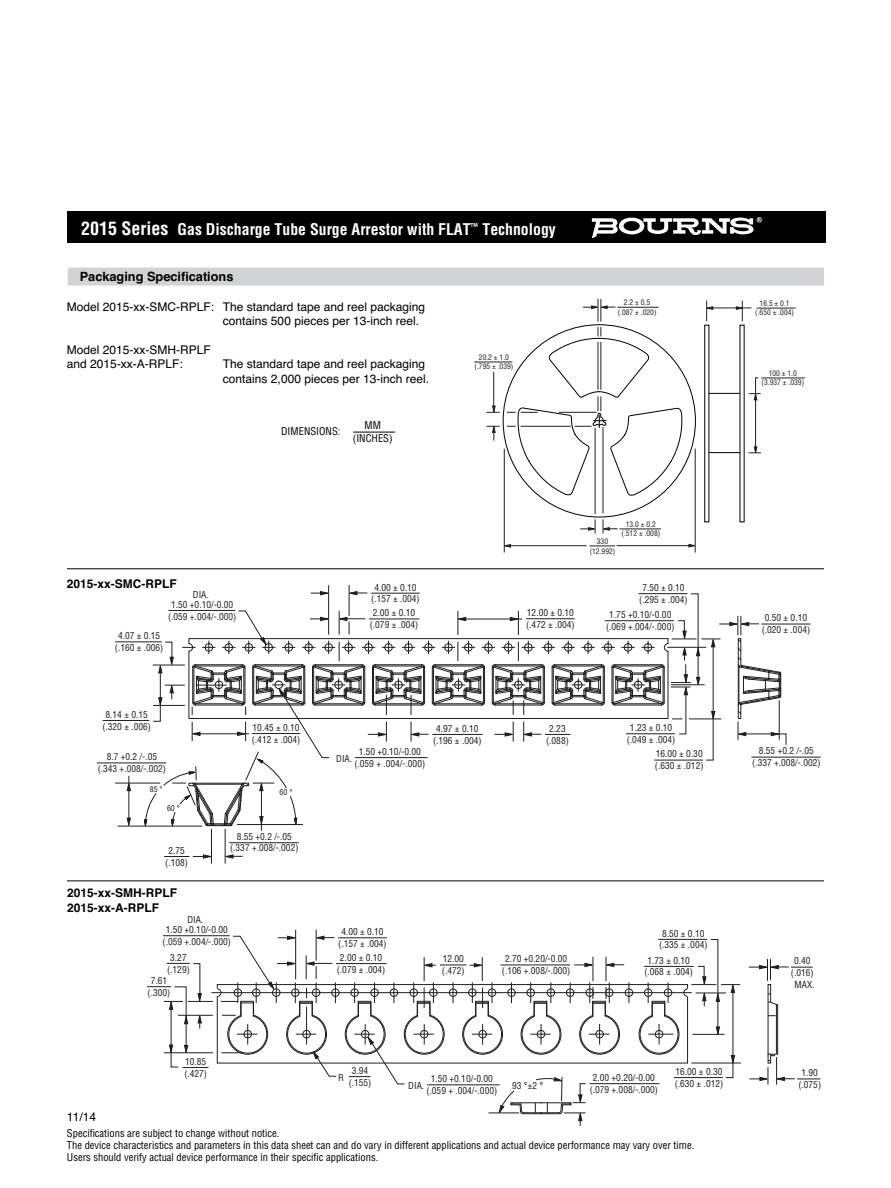
<style>
.page{position:relative;width:891px;height:1188px;background:#fff}
.page>*{position:absolute;margin:0;border:0;box-sizing:border-box;transform-origin:0 0}
.t1{font:700 condensed 15.75px "Helvetica";color:#fff}
.t2{font:700 12.75px "Helvetica";color:#000}
.t3{font:12px/14.4px "Helvetica";color:#000}
.t4{font:700 12px/14.4px "Helvetica";color:#000}
.t5{font:condensed 10.5px/12px "Helvetica";color:#000}
.t6{font:condensed 9.45px/11.7px "Helvetica";color:#221e1f;text-align:center}
.t7{font:condensed 7.8px "Helvetica";color:#221e1f}
.t8{font:condensed 7.5px/9.4px "Helvetica";color:#231f20;text-align:center}
.s1{font-size:18px}
</style>
<div class="page">
<hr style="left:751px;top:757px;width:70px;height:1px;background:#221e1f">
<hr style="left:229px;top:842px;width:70px;height:1px;background:#221e1f">
<hr style="left:97px;top:763px;width:69px;height:1px;background:#221e1f">
<hr style="left:761px;top:624px;width:50px;height:1px;background:#221e1f">
<hr style="left:328px;top:585px;width:1px;height:50px;background:#221e1f">
<hr style="left:349px;top:585px;width:1px;height:31px;background:#221e1f">
<hr style="left:115px;top:641px;width:47px;height:1px;background:#221e1f">
<hr style="left:103px;top:720px;width:46px;height:1px;background:#221e1f">
<hr style="left:118px;top:826px;width:84px;height:1px;background:#221e1f">
<hr style="left:115px;top:783px;width:45px;height:1px;background:#221e1f">
<svg style="left:144px;top:591px;width:643px;height:238px"></svg>
<hr style="left:261px;top:787px;width:1px;height:43px;background:#221e1f">
<svg style="left:127px;top:781px;width:4px;height:10px"></svg>
<svg style="left:127px;top:818px;width:4px;height:9px"></svg>
<hr style="left:128px;top:776px;width:1px;height:44px;background:#221e1f">
<hr style="left:211px;top:829px;width:1px;height:35px;background:#221e1f">
<hr style="left:225px;top:829px;width:1px;height:35px;background:#221e1f">
<svg style="left:224px;top:854px;width:19px;height:5px"></svg>
<svg style="left:164px;top:854px;width:47px;height:5px"></svg>
<div style="left:67px;top:212px;width:759px;height:31px;background:#000"></div>
<svg style="left:592px;top:217px;width:170px;height:21px"></svg>
<div style="left:68px;top:268px;width:756px;height:18px;background:#d1d3d4"></div>
<hr style="left:353px;top:432px;width:42px;height:1px;background:#000">
<hr style="left:709px;top:452px;width:31px;height:1px;background:#010202">
<hr style="left:709px;top:393px;width:31px;height:1px;background:#010202">
<hr style="left:695px;top:449px;width:1px;height:104px;background:#231f20">
<svg style="left:503px;top:544px;width:8px;height:4px"></svg>
<svg style="left:689px;top:544px;width:7px;height:3px"></svg>
<hr style="left:510px;top:545px;width:77px;height:1px;background:#231f20">
<hr style="left:617px;top:545px;width:74px;height:1px;background:#231f20">
<hr style="left:504px;top:449px;width:1px;height:104px;background:#231f20">
<svg style="left:590px;top:546px;width:25px;height:1px"></svg>
<hr style="left:619px;top:529px;width:42px;height:1px;background:#231f20">
<hr style="left:595px;top:428px;width:1px;height:86px;background:#231f20">
<hr style="left:603px;top:427px;width:1px;height:86px;background:#231f20">
<svg style="left:602px;top:519px;width:16px;height:15px"></svg>
<svg style="left:580px;top:519px;width:16px;height:15px"></svg>
<svg style="left:748px;top:377px;width:13px;height:77px"></svg>
<hr style="left:761px;top:378px;width:44px;height:1px;background:#231f20">
<hr style="left:757px;top:308px;width:39px;height:1px;background:#231f20">
<svg style="left:706px;top:301px;width:7px;height:20px"></svg>
<svg style="left:736px;top:301px;width:8px;height:20px"></svg>
<hr style="left:712px;top:308px;width:39px;height:1px;background:#231f20">
<hr style="left:474px;top:362px;width:38px;height:1px;background:#231f20">
<svg style="left:507px;top:299px;width:176px;height:198px"></svg>
<hr style="left:559px;top:412px;width:38px;height:1px;background:#231f20">
<svg style="left:487px;top:406px;width:13px;height:7px"></svg>
<hr style="left:493px;top:372px;width:1px;height:35px;background:#231f20">
<svg style="left:487px;top:425px;width:13px;height:16px"></svg>
<hr style="left:295px;top:930px;width:1px;height:49px;background:#221e1f">
<hr style="left:316px;top:930px;width:1px;height:31px;background:#221e1f">
<svg style="left:749px;top:959px;width:71px;height:126px"></svg>
<hr style="left:776px;top:1004px;width:1px;height:50px;background:#221e1f">
<hr style="left:691px;top:1063px;width:50px;height:1px;background:#221e1f">
<svg style="left:147px;top:935px;width:593px;height:191px"></svg>
<hr style="left:67px;top:568px;width:757px;height:1px;background:#000">
<hr style="left:67px;top:881px;width:757px;height:1px;background:#000">
<h1 class="t1" style="left:81px;top:223px;width:476px"><span class="s1">2015 Series</span> Gas Discharge Tube Surge Arrestor with FLAT<sup>™</sup> Technology</h1>
<h2 class="t2" style="left:80px;top:272px;width:155px">Packaging Specifications</h2>
<p class="t3" style="left:223px;top:300px;width:204px;text-indent:-156px">Model 2015-xx-SMC-RPLF: The standard tape and reel packaging contains 500 pieces per 13-inch reel.</p>
<p class="t3" style="left:67px;top:344px;width:146px">Model 2015-xx-SMH-RPLF and 2015-xx-A-RPLF:</p>
<p class="t3" style="left:223px;top:358px;width:208px">The standard tape and reel packaging contains 2,000 pieces per 13-inch reel.</p>
<p class="t5" style="left:281px;top:426px;width:61px">DIMENSIONS:</p>
<p class="t5" style="left:353px;top:420px;width:41px;line-height:12.6px;text-align:center">MM (INCHES)</p>
<p class="t8" style="left:475px;top:353px;width:40px">20.2 ± 1.0 (.795 ± .039)</p>
<p class="t8" style="left:618px;top:298px;width:40px">2.2 ± 0.5 (.087 ± .020)</p>
<p class="t8" style="left:622px;top:520px;width:40px">13.0 ± 0.2 (.512 ± .008)</p>
<p class="t8" style="left:590px;top:537px;width:27px">330 (12.992)</p>
<p class="t4" style="left:67px;top:578px;width:112px">2015-xx-SMC-RPLF</p>
<p class="t6" style="left:371px;top:582px;width:50px">4.00 ± 0.10 (.157 ± .004)</p>
<p class="t6" style="left:193px;top:589px;width:17px">DIA.</p>
<p class="t6" style="left:639px;top:583px;width:50px">7.50 ± 0.10 (.295 ± .004)</p>
<p class="t6" style="left:168px;top:599px;width:70px">1.50 +0.10/-0.00 (.059 +.004/-.000)</p>
<p class="t6" style="left:370px;top:608px;width:50px">2.00 ± 0.10 (.079 ± .004)</p>
<p class="t6" style="left:526px;top:608px;width:50px;text-align:left">12.00 ± 0.10 (.472 ± .004)</p>
<p class="t6" style="left:606px;top:610px;width:70px">1.75 +0.10/-0.00 (.069 +.004/-.000)</p>
<p class="t6" style="left:115px;top:631px;width:50px">4.07 ± 0.15 (.160 ± .006)</p>
<p class="t6" style="left:102px;top:709px;width:50px">8.14 ± 0.15 (.320 ± .006)</p>
<p class="t6" style="left:98px;top:752px;width:70px;line-height:11.2px">8.7 +0.2 /-.05 (.343 +.008/-.002)</p>
<p class="t7" style="left:150px;top:786px;width:14px">85 °</p>
<p class="t7" style="left:167px;top:805px;width:14px">60 °</p>
<p class="t6" style="left:165px;top:845px;width:24px">2.75 (.108)</p>
<p class="t4" style="left:67px;top:887px;width:112px">2015-xx-SMH-RPLF<br>2015-xx-A-RPLF</p>
<p class="t6" style="left:188px;top:915px;width:17px">DIA.</p>
<p class="t6" style="left:252px;top:722px;width:50px;text-align:left">10.45 ± 0.10 (.412 ± .004)</p>
<p class="t7" style="left:280px;top:789px;width:14px">60 °</p>
<p class="t6" style="left:230px;top:832px;width:70px;line-height:11.2px">8.55 +0.2 /-.05 (.337 +.008/-.002)</p>
<p class="t6" style="left:163px;top:925px;width:70px">1.50 +0.10/-0.00 (.059 +.004/-.000)</p>
<p class="t6" style="left:354px;top:746px;width:72px">1.50 +0.10/-0.00 (.059 + .004/-.000)</p>
<p class="t6" style="left:336px;top:753px;width:17px">DIA.</p>
<p class="t6" style="left:433px;top:723px;width:50px">4.97 ± 0.10 (.196 ± .004)</p>
<p class="t6" style="left:546px;top:723px;width:24px">2.23 (.088)</p>
<p class="t6" style="left:338px;top:927px;width:50px">4.00 ± 0.10 (.157 ± .004)</p>
<p class="t6" style="left:627px;top:723px;width:50px">1.23 ± 0.10 (.049 ± .004)</p>
<p class="t6" style="left:655px;top:749px;width:50px;text-align:left">16.00 ± 0.30 (.630 ± .012)</p>
<p class="t6" style="left:659px;top:928px;width:50px">8.50 ± 0.10 (.335 ± .004)</p>
<p class="t8" style="left:755px;top:299px;width:40px">16.5 ± 0.1 (.650 ± .004)</p>
<p class="t8" style="left:762px;top:369px;width:44px">100 ± 1.0 (3.937 ± .039)</p>
<p class="t6" style="left:762px;top:613px;width:50px">0.50 ± 0.10 (.020 ± .004)</p>
<p class="t6" style="left:752px;top:746px;width:70px;line-height:11.2px">8.55 +0.2 /-.05 (.337 +.008/-.002)</p>
<p class="t6" style="left:167px;top:952px;width:24px">3.27 (.129)</p>
<p class="t6" style="left:148px;top:976px;width:24px">7.61 (.300)</p>
<p class="t6" style="left:184px;top:1056px;width:24px;text-align:left">10.85 (.427)</p>
<p class="t6" style="left:337px;top:952px;width:50px">2.00 ± 0.10 (.079 ± .004)</p>
<p class="t6" style="left:442px;top:954px;width:24px;text-align:left">12.00 (.472)</p>
<p class="t6" style="left:502px;top:954px;width:70px">2.70 +0.20/-0.00 (.106 +.008/-.000)</p>
<p class="t6" style="left:791px;top:956px;width:25px">0.40 (.016)<br>MAX.</p>
<p class="t6" style="left:644px;top:955px;width:50px">1.73 ± 0.10 (.068 ± .004)</p>
<p class="t6" style="left:349px;top:1065px;width:24px">3.94 (.155)</p>
<p class="t6" style="left:338px;top:1072px;width:7px">R</p>
<p class="t6" style="left:590px;top:1073px;width:70px">2.00 +0.20/-0.00 (.079 +.008/-.000)</p>
<p class="t6" style="left:426px;top:1074px;width:72px">1.50 +0.10/-0.00 (.059 + .004/-.000)</p>
<p class="t6" style="left:512px;top:1080px;width:33px">93 °±2 °</p>
<p class="t6" style="left:408px;top:1080px;width:17px">DIA.</p>
<p class="t6" style="left:675px;top:1066px;width:50px;text-align:left">16.00 ± 0.30 (.630 ± .012)</p>
<p class="t6" style="left:798px;top:1068px;width:24px">1.90 (.075)</p>
<p class="t3" style="left:67px;top:1110px;width:31px">11/14</p>
<p class="t5" style="left:67px;top:1128px;width:629px">Specifications are subject to change without notice.<br>The device characteristics and parameters in this data sheet can and do vary in different applications and actual device performance may vary over time.<br>Users should verify actual device performance in their specific applications.</p>
</div>
